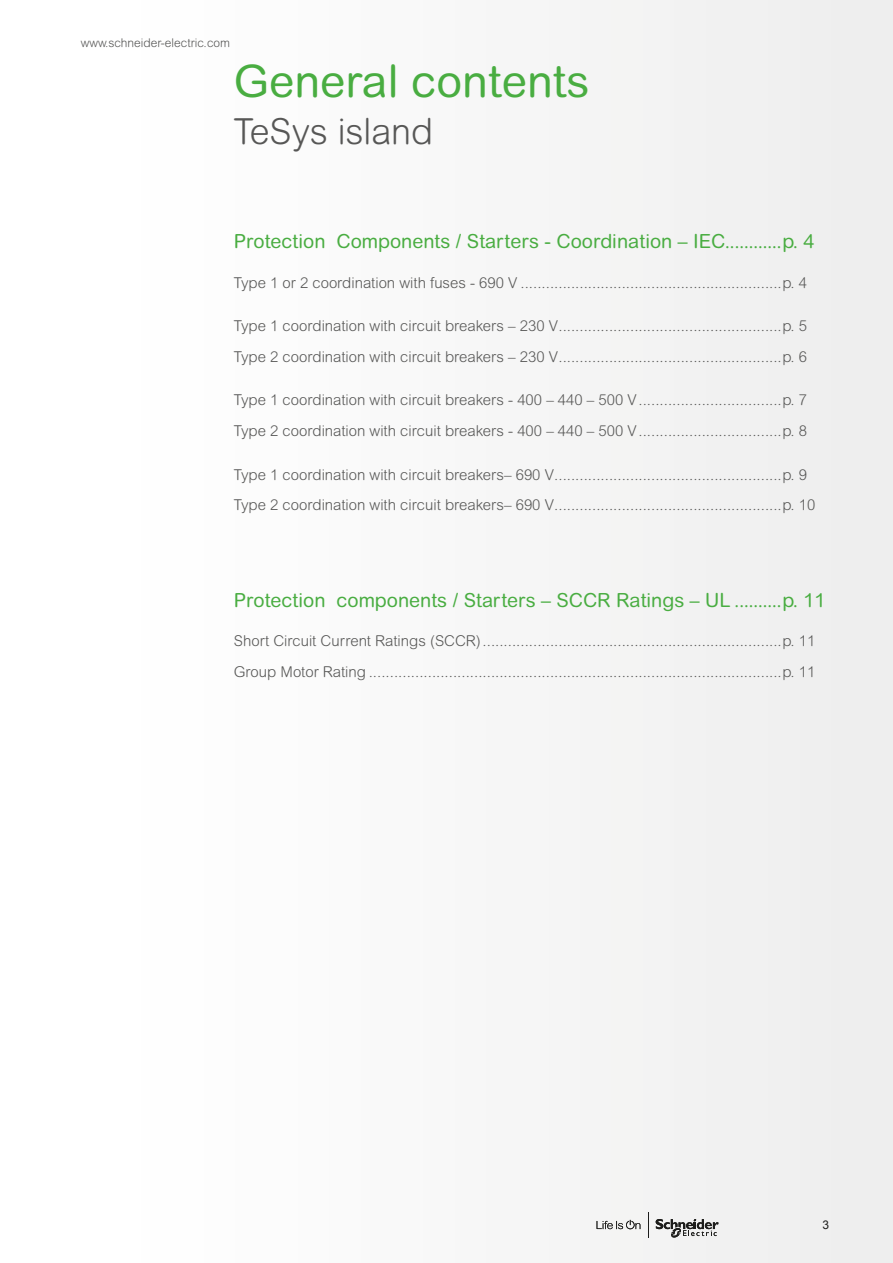
<style>
.page{position:relative;width:893px;height:1263px;background:#fff}
.page>*{position:absolute;margin:0;border:0;box-sizing:border-box;transform-origin:0 0}
.t1{font:45px "Arial Rounded MT Pro";color:#49ad41}
.t2{font:300 36px "Arial Rounded MT Pro";color:#575756}
.t3{font:19.5px "Arial Rounded MT Pro";color:#49ad41}
.t4{font:300 15px/30.8px "Arial Rounded MT Pro";color:#575756}
.t5{font:300 12px "Arial Rounded MT Pro";color:#575756}
.t6{font:12px "Arial";color:#1d1d1b}
</style>
<div class="page">
<div style="left:106px;top:0;width:787px;height:1263px;background:#f6f6f6"></div>
<svg style="left:597px;top:1220px;width:43px;height:9px"></svg>
<svg style="left:656px;top:1219px;width:63px;height:19px"></svg>
<svg style="left:648px;top:1212px;width:1px;height:26px"></svg>
<p class="t5" style="left:81px;top:36px;width:151px">www.schneider-electric.com</p>
<h1 class="t1" style="left:234px;top:55px;width:357px">General contents</h1>
<h2 class="t2" style="left:234px;top:111px;width:201px">TeSys island</h2>
<h3 class="t3" style="left:234px;top:230px;width:582px">Protection Components / Starters - Coordination – IEC............p. 4</h3>
<p class="t4" style="left:234px;top:267px;width:575px">Type 1 or 2 coordination with fuses - 690 V ..............................................................p. 4</p>
<p class="t4" style="left:234px;top:311px;width:575px">Type 1 coordination with circuit breakers – 230 V.....................................................p. 5<br>Type 2 coordination with circuit breakers – 230 V.....................................................p. 6</p>
<p class="t4" style="left:234px;top:385px;width:575px">Type 1 coordination with circuit breakers - 400 – 440 – 500 V..................................p. 7<br>Type 2 coordination with circuit breakers - 400 – 440 – 500 V..................................p. 8</p>
<p class="t4" style="left:234px;top:460px;width:583px">Type 1 coordination with circuit breakers– 690 V......................................................p. 9<br>Type 2 coordination with circuit breakers– 690 V......................................................p. 10</p>
<h3 class="t3" style="left:234px;top:589px;width:593px">Protection components / Starters – SCCR Ratings – UL ..........p. 11</h3>
<p class="t4" style="left:234px;top:626px;width:583px">Short Circuit Current Ratings (SCCR).......................................................................p. 11<br>Group Motor Rating ..................................................................................................p. 11</p>
<p class="t6" style="left:822px;top:1217px;width:8px">3</p>
</div>
